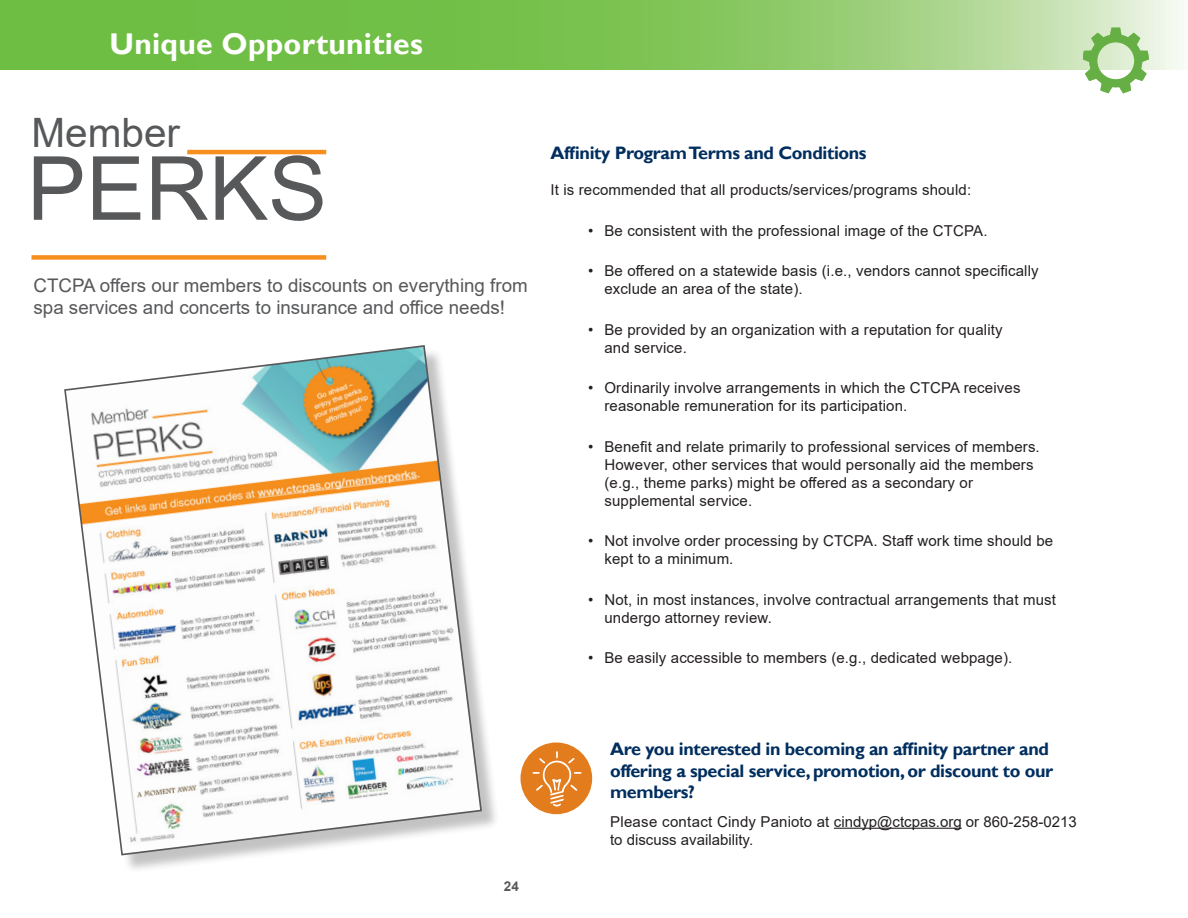
<style>
.page{position:relative;width:1188px;height:918px;background:#fff}
.page>*{position:absolute;margin:0;border:0;box-sizing:border-box;transform-origin:0 0}
.t1{font:88.5px "Arial";color:#57585a}
.t2{font:40.5px "Arial";color:#57585a}
.t3{font:700 30px "Gill Sans";letter-spacing:.01em;color:#fff}
.t4{font:18.75px/22.5px "Arial";color:#57585a}
.t5{font:700 18px/21.6px "Gill Sans";letter-spacing:-.02em;color:#002e5e}
.t6{font:15px/18px "Arial";letter-spacing:.01em;color:#231f20}
.t7{font:700 13.5px "Arial";color:#57585a}
</style>
<div class="page">
<svg style="left:0;top:0;width:1179px;height:69px;background:#89c864"></svg>
<div style="left:32px;top:255px;width:294px;height:5px;background:#f68f1e"></div>
<hr style="left:187px;top:150px;width:139px;height:4px;background:#f68f1e">
<hr style="left:834px;top:828px;width:128px;height:1px;background:#231f20">
<div style="left:520px;top:742px;width:72px;height:72px;background:#e37c1c;border-radius:50%"></div>
<svg style="left:532px;top:751px;width:50px;height:56px"></svg>
<div style="left:67px;top:348px;width:433px;height:526px;background:#231f20;opacity:.27"></div>
<svg style="left:64px;top:345px;width:419px;height:511px"></svg>
<svg style="left:1083px;top:28px;width:66px;height:65px"></svg>
<p class="t3" style="left:110px;top:26px;width:315px">Unique Opportunities</p>
<p class="t2" style="left:32px;top:105px;width:150px">Member</p>
<p class="t1" style="left:27px;top:128px;width:302px">PERKS</p>
<p class="t4" style="left:34px;top:274px;width:496px">CTCPA offers our members to discounts on everything from spa services and concerts to insurance and office needs!</p>
<p class="t5" style="left:550px;top:143px;width:318px">Affinity Program Terms and Conditions</p>
<p class="t6" style="left:550px;top:181px;width:422px">It is recommended that all products/services/programs should:</p>
<p class="t6" style="left:588px;top:221px;width:401px">• Be consistent with the professional image of the CTCPA.</p>
<p class="t6" style="left:604px;top:262px;width:436px;text-indent:-16px">• Be offered on a statewide basis (i.e., vendors cannot specifically exclude an area of the state).</p>
<p class="t6" style="left:604px;top:320px;width:400px;text-indent:-16px">• Be provided by an organization with a reputation for quality and service.</p>
<p class="t6" style="left:604px;top:379px;width:418px;text-indent:-16px">• Ordinarily involve arrangements in which the CTCPA receives reasonable remuneration for its participation.</p>
<p class="t6" style="left:604px;top:437px;width:437px;text-indent:-16px">• Benefit and relate primarily to professional services of members.<br>However, other services that would personally aid the members (e.g., theme parks) might be offered as a secondary or supplemental service.</p>
<p class="t6" style="left:604px;top:532px;width:450px;text-indent:-16px">• Not involve order processing by CTCPA. Staff work time should be kept to a minimum.</p>
<p class="t6" style="left:604px;top:590px;width:453px;text-indent:-16px">• Not, in most instances, involve contractual arrangements that must undergo attorney review.</p>
<p class="t6" style="left:588px;top:649px;width:426px">• Be easily accessible to members (e.g., dedicated webpage).</p>
<p class="t7" style="left:504px;top:877px;width:17px">24</p>
<p class="t5" style="left:610px;top:739px;width:445px">Are you interested in becoming an affinity partner and offering a special service, promotion, or discount to our members?</p>
<p class="t6" style="left:610px;top:812px;width:468px">Please contact Cindy Panioto at cindyp@ctcpas.org or 860-258-0213 to discuss availability.</p>
</div>
